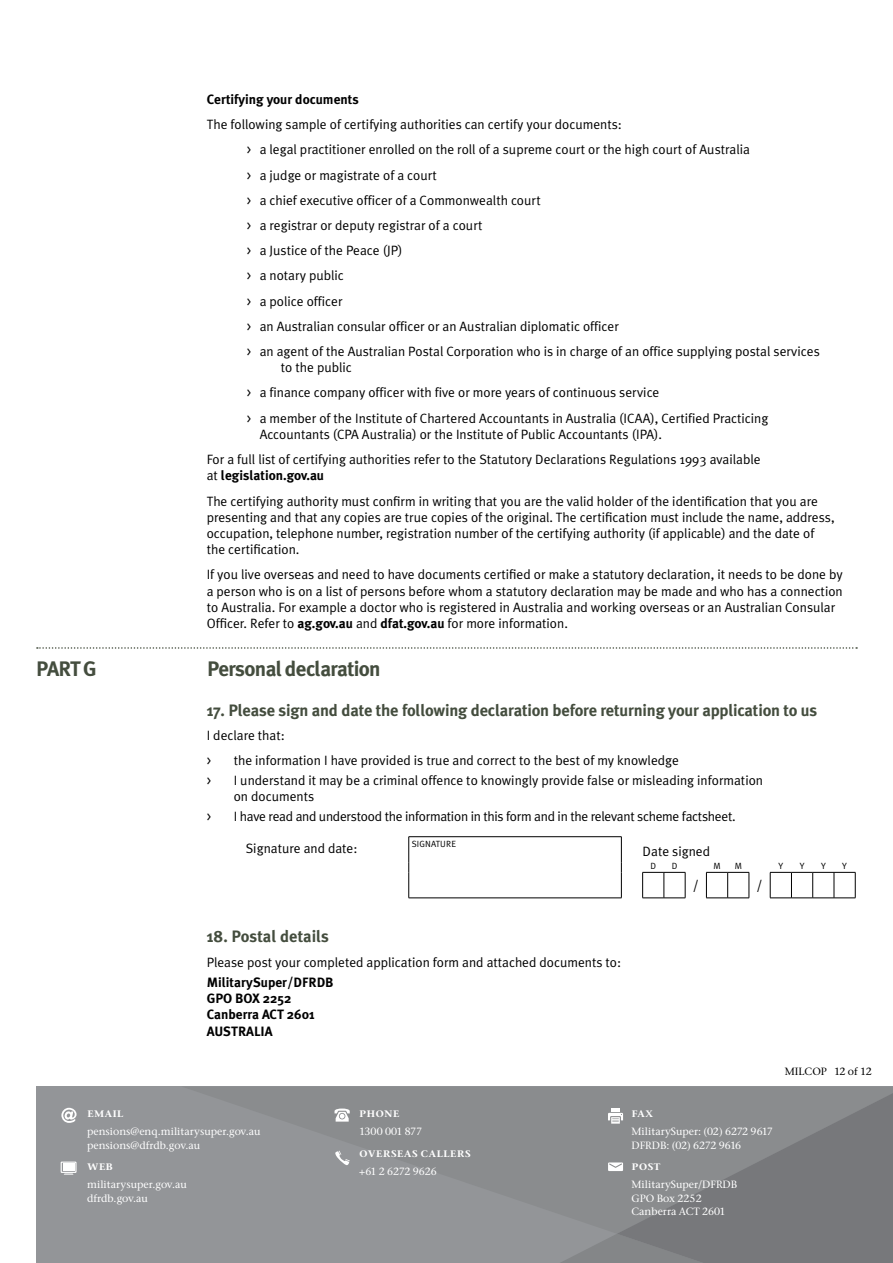
<style>
.page{position:relative;width:893px;height:1263px;background:#fff}
.page>*{position:absolute;margin:0;border:0;box-sizing:border-box;transform-origin:0 0}
.t1{font:700 21px "Meta Plus";letter-spacing:-.03em;color:#444d3e}
.t2{font:700 16.5px "Meta Plus";letter-spacing:-.01em;color:#444d3e}
.t3{font:13.5px/25.2px "Meta Plus Normal";color:#000}
.t4{font:700 13.5px/16.2px "Meta Plus";color:#000}
.t5{font:13.5px "Meta Plus Normal";letter-spacing:-.02em;color:#000}
.t6{font:12px "Stone Serif ITC Semi SC";color:#fff}
.t7{font:500 10.5px/13.5px "Stone Serif ITC";color:#fff}
.t8{font:500 10.5px "Stone Serif ITC";color:#000}
.t9{font:500 10.5px "Stone Serif ITC";letter-spacing:-.025em;color:#fff}
.t10{font:9px "Meta Plus Normal";letter-spacing:.015em;color:#000}
.s1{font-family:"Meta Normal"}
.s2{font-family:"Meta Plus Normal";font-weight:400}
.s3{font-family:"Meta Plus";font-weight:700}
</style>
<div class="page">
<div style="left:36px;top:1086px;width:857px;height:177px;background:#939598"></div>
<svg style="left:561px;top:1234px;width:56px;height:29px"></svg>
<svg style="left:617px;top:1093px;width:276px;height:170px;fill:#77787b"></svg>
<svg style="left:61px;top:1108px;width:16px;height:15px"></svg>
<svg style="left:61px;top:1161px;width:16px;height:14px"></svg>
<div style="left:63px;top:1163px;width:11px;height:8px;background:#fff"></div>
<svg style="left:335px;top:1108px;width:15px;height:13px"></svg>
<svg style="left:608px;top:1162px;width:15px;height:9px"></svg>
<svg style="left:608px;top:1108px;width:15px;height:15px"></svg>
<svg style="left:335px;top:1150px;width:15px;height:15px"></svg>
<svg style="left:37px;top:647px;width:820px;height:2px"></svg>
<hr style="left:409px;top:898px;width:213px;height:1px;background:#000">
<hr style="left:409px;top:836px;width:213px;height:1px;background:#000">
<svg style="left:408px;top:837px;width:1px;height:61px"></svg>
<svg style="left:621px;top:837px;width:1px;height:61px"></svg>
<svg style="left:642px;top:872px;width:44px;height:27px"></svg>
<svg style="left:706px;top:872px;width:44px;height:27px"></svg>
<svg style="left:770px;top:872px;width:86px;height:27px"></svg>
<p class="t4" style="left:207px;top:91px;width:154px">Certifying your documents</p>
<p class="t3" style="left:247px;top:112px;width:574px;text-indent:-40px">The following sample of certifying authorities can certify your documents:<br><span class="s1">&gt;</span> a legal practitioner enrolled on the roll of a supreme court or the high court of Australia<br><span class="s1">&gt;</span> a judge or magistrate of a court<br><span class="s1">&gt;</span> a chief executive officer of a Commonwealth court<br><span class="s1">&gt;</span> a registrar or deputy registrar of a court<br><span class="s1">&gt;</span> a Justice of the Peace (JP)<br><span class="s1">&gt;</span> a notary public<br><span class="s1">&gt;</span> a police officer<br><span class="s1">&gt;</span> an Australian consular officer or an Australian diplomatic officer<br><span class="s1">&gt;</span> an agent of the Australian Postal Corporation who is in charge of an office supplying postal services</p>
<p class="t3" style="left:247px;top:355px;width:523px;text-indent:34px">to the public<br><span class="s1">&gt;</span> a finance company officer with five or more years of continuous service<br><span class="s1">&gt;</span> a member of the Institute of Chartered Accountants in Australia (ICAA), Certified Practicing</p>
<p class="t3" style="left:207px;top:421px;width:555px;text-indent:53px">Accountants (CPA Australia) or the Institute of Public Accountants (IPA).<br>For a full list of certifying authorities refer to the Statutory Declarations Regulations 1993 available</p>
<p class="t4" style="left:207px;top:467px;width:119px"><span class="s2">at</span> legislation.gov.au</p>
<p class="t3" style="left:207px;top:493px;width:629px;line-height:16.2px">The certifying authority must confirm in writing that you are the valid holder of the identification that you are presenting and that any copies are true copies of the original. The certification must include the name, address, occupation, telephone number, registration number of the certifying authority (if applicable) and the date of the certification.</p>
<p class="t3" style="left:207px;top:566px;width:638px;line-height:16.2px">If you live overseas and need to have documents certified or make a statutory declaration, it needs to be done by a person who is on a list of persons before whom a statutory declaration may be made and who has a connection to Australia. For example a doctor who is registered in Australia and working overseas or an Australian Consular Officer. Refer to <span class="s3">ag.gov.au</span> and <span class="s3">dfat.gov.au</span> for more information.</p>
<h1 class="t1" style="left:36px;top:656px;width:62px">PART G</h1>
<h1 class="t1" style="left:207px;top:656px;width:175px">Personal declaration</h1>
<p class="t2" style="left:207px;top:700px;width:612px">17. Please sign and date the following declaration before returning your application to us</p>
<p class="t3" style="left:207px;top:723px;width:474px;line-height:24.8px">I declare that:<br><span class="s1">&gt;</span> the information I have provided is true and correct to the best of my knowledge</p>
<p class="t3" style="left:234px;top:772px;width:531px;line-height:15.8px;text-indent:-27px"><span class="s1">&gt;</span> I understand it may be a criminal offence to knowingly provide false or misleading information on documents</p>
<p class="t5" style="left:207px;top:808px;width:530px"><span class="s1">&gt;</span> I have read and understood the information in this form and in the relevant scheme factsheet.</p>
<p class="t3" style="left:246px;top:836px;width:113px">Signature and date:</p>
<p class="t10" style="left:412px;top:838px;width:46px">SIGNATURE</p>
<p class="t3" style="left:643px;top:839px;width:69px">Date signed</p>
<p class="t10" style="left:650px;top:861px;width:7px">D</p>
<p class="t10" style="left:672px;top:861px;width:7px">D</p>
<p class="t10" style="left:713px;top:861px;width:9px">M</p>
<p class="t10" style="left:735px;top:861px;width:9px">M</p>
<p class="t10" style="left:778px;top:861px;width:6px">Y</p>
<p class="t10" style="left:800px;top:861px;width:6px">Y</p>
<p class="t10" style="left:821px;top:861px;width:6px">Y</p>
<p class="t10" style="left:842px;top:861px;width:6px">Y</p>
<p class="t3" style="left:693px;top:873px;width:8px">/</p>
<p class="t3" style="left:756px;top:873px;width:8px">/</p>
<p class="t2" style="left:207px;top:927px;width:124px">18. Postal details</p>
<p class="t3" style="left:207px;top:949px;width:416px">Please post your completed application form and attached documents to:</p>
<p class="t4" style="left:207px;top:974px;width:128px">MilitarySuper/DFRDB<br>GPO BOX 2252<br>Canberra ACT 2601<br>AUSTRALIA</p>
<p class="t8" style="left:785px;top:1065px;width:88px">MILCOP 12 of 12</p>
<p class="t6" style="left:87px;top:1106px;width:38px">email</p>
<p class="t7" style="left:87px;top:1124px;width:175px">pensions@enq.militarysuper.gov.au pensions@dfrdb.gov.au</p>
<p class="t6" style="left:87px;top:1159px;width:27px">web</p>
<p class="t7" style="left:87px;top:1178px;width:101px">militarysuper.gov.au dfrdb.gov.au</p>
<p class="t6" style="left:359px;top:1106px;width:42px">phone</p>
<p class="t9" style="left:359px;top:1125px;width:64px">1300 001 877</p>
<p class="t6" style="left:359px;top:1145px;width:113px">overseas callers</p>
<p class="t7" style="left:359px;top:1164px;width:79px">+61 2 6272 9626</p>
<p class="t6" style="left:631px;top:1106px;width:24px">fax</p>
<p class="t7" style="left:631px;top:1124px;width:143px">MilitarySuper: (02) 6272 9617<br>DFRDB: (02) 6272 9616</p>
<p class="t6" style="left:631px;top:1159px;width:31px">post</p>
<p class="t7" style="left:631px;top:1178px;width:107px">MilitarySuper/DFRDB<br>GPO Box 2252<br>Canberra ACT 2601</p>
</div>
